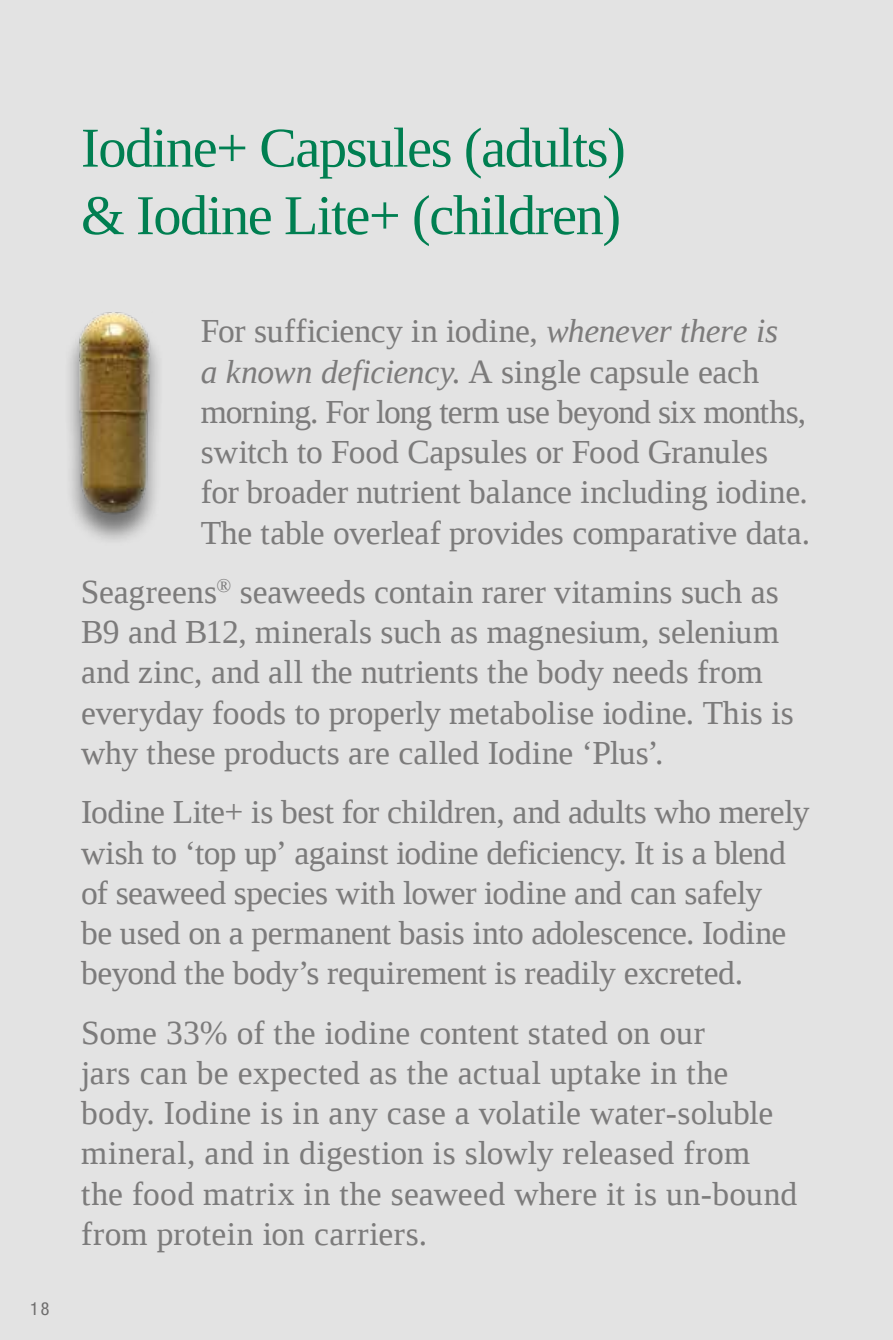
<style>
.page{position:relative;width:893px;height:1340px;background:#fff}
.page>*{position:absolute;margin:0;border:0;box-sizing:border-box;transform-origin:0 0}
.t1{font:56.25px/67.5px "Tinos";letter-spacing:-.025em;color:#007f51}
.t2{font:33.52px/40.3px "Tinos";color:#7c7b7b}
.t3{font:condensed 18px "Helvetica Neue LT";color:#7c7b7b}
.s1{font-style:italic}
</style>
<div class="page">
<div style="left:0;top:0;width:893px;height:1339px;background:#e3e3e3"></div>
<img style="left:70px;top:312px;width:89px;height:228px">
<p class="t3" style="left:30px;top:1297px;width:21px">18</p>
<h1 class="t1" style="left:81px;top:115px;width:546px">Iodine+ Capsules (adults) &amp; Iodine Lite+ (children)</h1>
<p class="t2" style="left:201px;top:311px;width:611px">For sufficiency in iodine, <span class="s1">whenever there is<br>a known deficiency</span>. A single capsule each morning. For long term use beyond six months, switch to Food Capsules or Food Granules for broader nutrient balance including iodine.<br>The table overleaf provides comparative data.</p>
<p class="t2" style="left:81px;top:572px;width:714px">Seagreens<sup>®</sup> seaweeds contain rarer vitamins such as B9 and B12, minerals such as magnesium, selenium and zinc, and all the nutrients the body needs from everyday foods to properly metabolise iodine. This is why these products are called Iodine ‘Plus’.</p>
<p class="t2" style="left:81px;top:792px;width:730px">Iodine Lite+ is best for children, and adults who merely wish to ‘top up’ against iodine deficiency. It is a blend of seaweed species with lower iodine and can safely<br>be used on a permanent basis into adolescence. Iodine beyond the body’s requirement is readily excreted.</p>
<p class="t2" style="left:81px;top:1012px;width:718px">Some 33% of the iodine content stated on our<br>jars can be expected as the actual uptake in the body. Iodine is in any case a volatile water-soluble mineral, and in digestion is slowly released from the food matrix in the seaweed where it is un-bound from protein ion carriers.</p>
</div>
